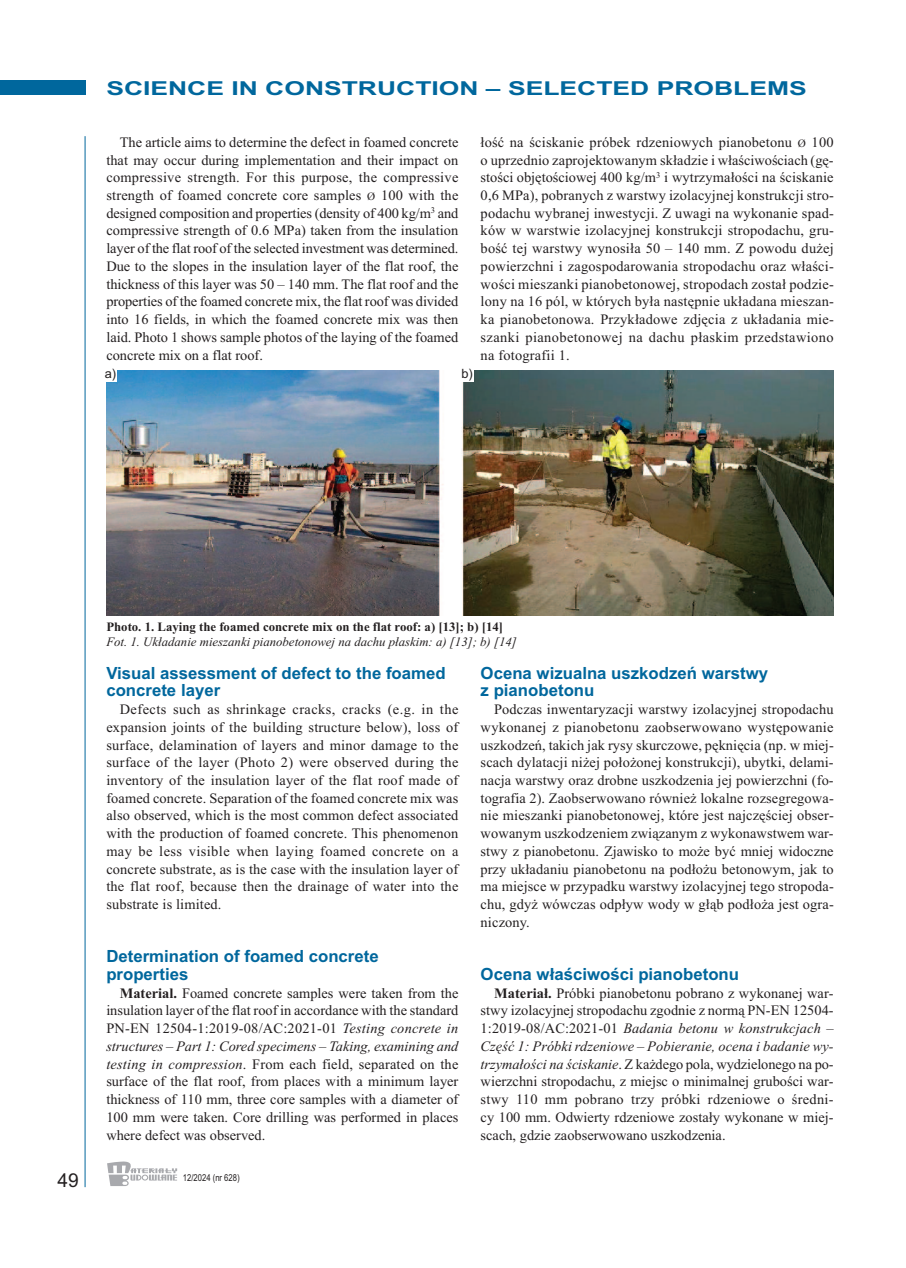
<style>
.page{position:relative;width:906px;height:1268px;background:#fff}
.page>*{position:absolute;margin:0;border:0;box-sizing:border-box;transform-origin:0 0}
.t1{font:700 19.2px "Arial";color:#00679d;scale:1.38 1}
.t2{font:19.2px "Arial";color:#231f20}
.t3{font:700 16.8px/17.7px "Arial";color:#00679d}
.t4{font:14.4px/17.7px "Times New Roman";letter-spacing:.005em;color:#231f20;text-align:justify}
.t5{font:italic 12.75px "Times New Roman";color:#231f20}
.t6{font:700 12.75px "Times New Roman";color:#231f20}
.t7{font:12.75px "Arial";color:#231f20}
.t8{font:9.6px "Arial";color:#231f20;scale:.8 1}
.s1{font-size:11.25px}
.s2{font-weight:700}
.s3{font-style:italic}
</style>
<div class="page">
<div style="left:0;top:81px;width:85px;height:14px;background:#00679d"></div>
<hr style="left:85px;top:136px;width:1px;height:1050px;background:#00679d">
<svg style="left:107px;top:1161px;width:70px;height:24px"></svg>
<img style="left:106px;top:370px;width:727px;height:245px">
<div style="left:105px;top:368px;width:12px;height:14px;background:#fff"></div>
<div style="left:461px;top:368px;width:12px;height:14px;background:#fff"></div>
<h1 class="t1" style="left:106px;top:77px;width:509px">SCIENCE IN CONSTRUCTION – SELECTED PROBLEMS</h1>
<p class="t4" style="left:106px;top:133px;width:353px;text-indent:14px">The article aims to determine the defect in foamed concrete that may occur during implementation and their impact on compressive strength. For this purpose, the compressive strength of foamed concrete core samples <span class="s1">Ø</span> 100 with the designed composition and properties (density of 400 kg/m<sup>3</sup> and compressive strength of 0.6 MPa) taken from the insulation layer of the flat roof of the selected investment was determined.<br>Due to the slopes in the insulation layer of the flat roof, the thickness of this layer was 50 – 140 mm. The flat roof and the properties of the foamed concrete mix, the flat roof was divided into 16 fields, in which the foamed concrete mix was then laid. Photo 1 shows sample photos of the laying of the foamed concrete mix on a flat roof.</p>
<p class="t7" style="left:105px;top:366px;width:13px">a)</p>
<p class="t7" style="left:461px;top:366px;width:13px">b)</p>
<p class="t4" style="left:480px;top:133px;width:355px">łość na ściskanie próbek rdzeniowych pianobetonu <span class="s1">Ø</span> 100 o uprzednio zaprojektowanym składzie i właściwościach (gę&shy;stości objętościowej 400 kg/m<sup>3</sup> i wytrzymałości na ściskanie 0,6 MPa), pobranych z warstwy izolacyjnej konstrukcji stro&shy;podachu wybranej inwestycji. Z uwagi na wykonanie spad&shy;ków w warstwie izolacyjnej konstrukcji stropodachu, gru&shy;bość tej warstwy wynosiła 50 – 140 mm. Z powodu dużej powierzchni i zagospodarowania stropodachu oraz właści&shy;wości mieszanki pianobetonowej, stropodach został podzie&shy;lony na 16 pól, w których była następnie układana mieszan&shy;ka pianobetonowa. Przykładowe zdjęcia z układania mie&shy;szanki pianobetonowej na dachu płaskim przedstawiono na fotografii 1.</p>
<h1 class="t2" style="left:57px;top:1168px;width:23px">49</h1>
<p class="t6" style="left:106px;top:619px;width:398px">Photo. 1. Laying the foamed concrete mix on the flat roof: a) [13]; b) [14]</p>
<p class="t5" style="left:106px;top:633px;width:412px">Fot. 1. Układanie mieszanki pianobetonowej na dachu płaskim: a) [13]; b) [14]</p>
<p class="t3" style="left:106px;top:663px;width:341px">Visual assessment of defect to the foamed concrete layer</p>
<p class="t4" style="left:106px;top:700px;width:353px;text-indent:14px">Defects such as shrinkage cracks, cracks (e.g. in the expansion joints of the building structure below), loss of surface, delamination of layers and minor damage to the surface of the layer (Photo 2) were observed during the inventory of the insulation layer of the flat roof made of foamed concrete. Separation of the foamed concrete mix was also observed, which is the most common defect associated with the production of foamed concrete. This phenomenon may be less visible when laying foamed concrete on a concrete substrate, as is the case with the insulation layer of the flat roof, because then the drainage of water into the substrate is limited.</p>
<p class="t3" style="left:106px;top:947px;width:274px">Determination of foamed concrete properties</p>
<p class="t4" style="left:106px;top:983px;width:353px;text-indent:14px"><span class="s2">Material.</span> Foamed concrete samples were taken from the insulation layer of the flat roof in accordance with the standard PN-EN 12504-1:2019-08/AC:2021-01 <span class="s3">Testing concrete in structures – Part 1: Cored specimens – Taking, examining and testing in compression</span>. From each field, separated on the surface of the flat roof, from places with a minimum layer thickness of 110 mm, three core samples with a diameter of 100 mm were taken. Core drilling was performed in places where defect was observed.</p>
<p class="t8" style="left:183px;top:1171px;width:72px">12/2024 (nr 628)</p>
<p class="t3" style="left:480px;top:663px;width:289px">Ocena wizualna uszkodzeń warstwy z pianobetonu</p>
<p class="t4" style="left:480px;top:700px;width:355px;text-indent:14px">Podczas inwentaryzacji warstwy izolacyjnej stropodachu wykonanej z pianobetonu zaobserwowano występowanie uszkodzeń, takich jak rysy skurczowe, pęknięcia (np. w miej&shy;scach dylatacji niżej położonej konstrukcji), ubytki, delami&shy;nacja warstwy oraz drobne uszkodzenia jej powierzchni (fo&shy;tografia 2). Zaobserwowano również lokalne rozsegregowa&shy;nie mieszanki pianobetonowej, które jest najczęściej obser&shy;wowanym uszkodzeniem związanym z wykonawstwem war&shy;stwy z pianobetonu. Zjawisko to może być mniej widoczne przy układaniu pianobetonu na podłożu betonowym, jak to ma miejsce w przypadku warstwy izolacyjnej tego stropoda&shy;chu, gdyż wówczas odpływ wody w głąb podłoża jest ogra&shy;niczony.</p>
<p class="t3" style="left:480px;top:965px;width:260px">Ocena właściwości pianobetonu</p>
<p class="t4" style="left:480px;top:983px;width:354px;text-indent:14px"><span class="s2">Materiał.</span> Próbki pianobetonu pobrano z wykonanej war&shy;stwy izolacyjnej stropodachu zgodnie z normą PN-EN 12504- 1:2019-08/AC:2021-01 <span class="s3">Badania betonu w konstrukcjach – Część 1: Próbki rdzeniowe – Pobieranie, ocena i badanie wy&shy;trzymałości na ściskanie</span>. Z każdego pola, wydzielonego na po&shy;wierzchni stropodachu, z miejsc o minimalnej grubości war&shy;stwy 110 mm pobrano trzy próbki rdzeniowe o średni&shy;cy 100 mm. Odwierty rdzeniowe zostały wykonane w miej&shy;scach, gdzie zaobserwowano uszkodzenia.</p>
</div>
